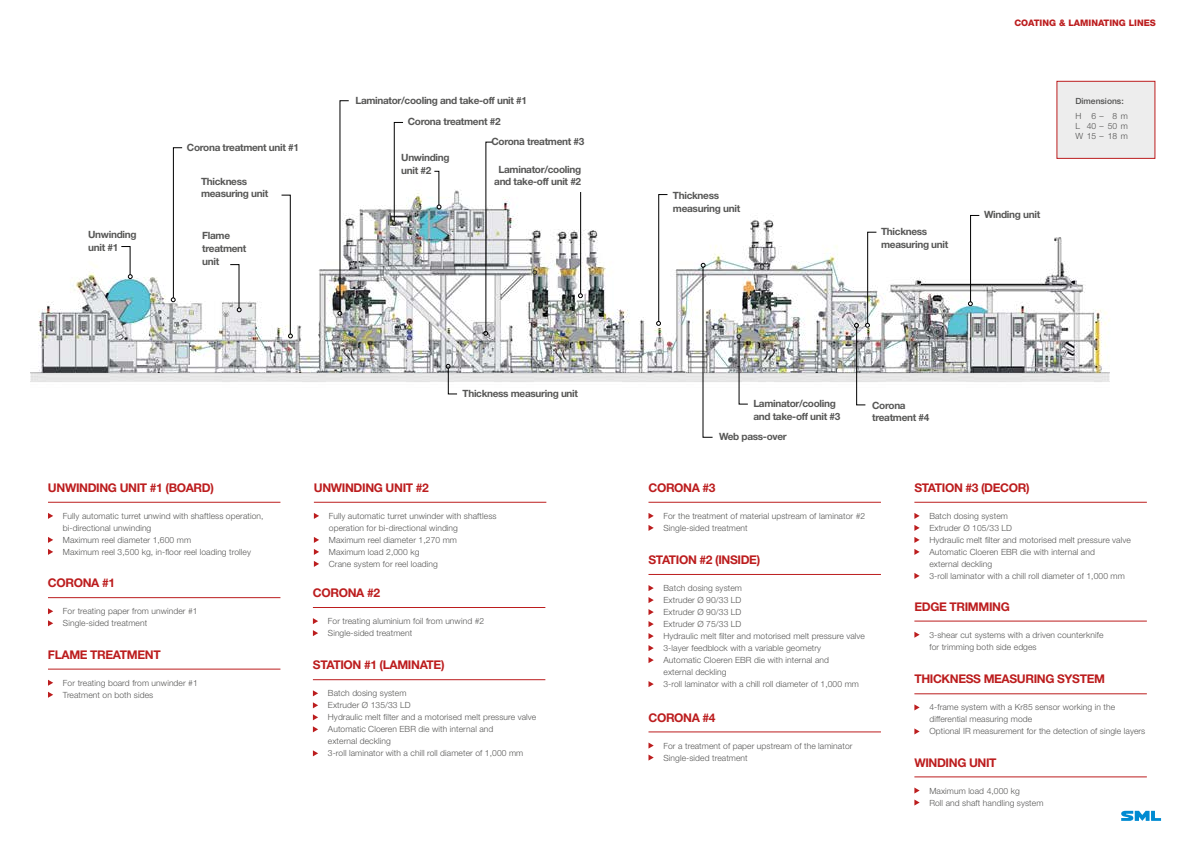
<style>
.page{position:relative;width:1185px;height:842px;background:#fff}
.page>*{position:absolute;margin:0;border:0;box-sizing:border-box;transform-origin:0 0}
.t1{font:700 12px "Helvetica Neue LT Std";letter-spacing:-.03em;color:#bc1d1e}
.t2{font:700 10px/12.9px "Helvetica Neue LT Std";letter-spacing:-.03em;color:#575756}
.t3{font:800 9px "Helvetica Neue LT Std";color:#bc1d1e}
.t4{font:300 8.5px/12px "Helvetica Neue LT Std";letter-spacing:.01em;color:#575756}
.t5{font:500 8.5px "Helvetica Neue LT Std";color:#575756}
</style>
<div class="page">
<svg style="left:738px;top:394px;width:10px;height:10px"></svg>
<svg style="left:856px;top:394px;width:10px;height:11px"></svg>
<svg style="left:702px;top:394px;width:11px;height:44px"></svg>
<svg style="left:393px;top:122px;width:10px;height:28px"></svg>
<svg style="left:339px;top:100px;width:10px;height:50px"></svg>
<svg style="left:485px;top:142px;width:8px;height:8px"></svg>
<svg style="left:172px;top:147px;width:10px;height:3px"></svg>
<svg style="left:1121px;top:811px;width:40px;height:10px"></svg>
<div style="left:1056px;top:81px;width:99px;height:78px;background:#ededed;border:1px solid #bc1d1e"></div>
<hr style="left:648px;top:502px;width:233px;height:1px;background:#bc1d1e">
<svg style="left:648px;top:513px;width:6px;height:6px"></svg>
<svg style="left:648px;top:525px;width:6px;height:6px"></svg>
<hr style="left:648px;top:731px;width:233px;height:1px;background:#bc1d1e">
<svg style="left:648px;top:742px;width:6px;height:6px"></svg>
<svg style="left:648px;top:754px;width:6px;height:6px"></svg>
<hr style="left:914px;top:621px;width:233px;height:1px;background:#bc1d1e">
<svg style="left:914px;top:632px;width:6px;height:6px"></svg>
<hr style="left:313px;top:679px;width:232px;height:1px;background:#bc1d1e">
<svg style="left:313px;top:690px;width:5px;height:6px"></svg>
<svg style="left:313px;top:702px;width:5px;height:6px"></svg>
<svg style="left:313px;top:714px;width:5px;height:6px"></svg>
<svg style="left:313px;top:726px;width:5px;height:6px"></svg>
<svg style="left:313px;top:750px;width:5px;height:6px"></svg>
<hr style="left:648px;top:574px;width:233px;height:1px;background:#bc1d1e">
<svg style="left:648px;top:585px;width:6px;height:6px"></svg>
<svg style="left:648px;top:597px;width:6px;height:6px"></svg>
<svg style="left:648px;top:609px;width:6px;height:6px"></svg>
<svg style="left:648px;top:621px;width:6px;height:6px"></svg>
<svg style="left:648px;top:633px;width:6px;height:6px"></svg>
<svg style="left:648px;top:645px;width:6px;height:6px"></svg>
<svg style="left:648px;top:657px;width:6px;height:6px"></svg>
<svg style="left:648px;top:681px;width:6px;height:6px"></svg>
<hr style="left:914px;top:502px;width:233px;height:1px;background:#bc1d1e">
<svg style="left:914px;top:513px;width:6px;height:6px"></svg>
<svg style="left:914px;top:525px;width:6px;height:6px"></svg>
<svg style="left:914px;top:537px;width:6px;height:6px"></svg>
<svg style="left:914px;top:549px;width:6px;height:6px"></svg>
<svg style="left:914px;top:573px;width:6px;height:6px"></svg>
<hr style="left:914px;top:693px;width:233px;height:1px;background:#bc1d1e">
<svg style="left:914px;top:704px;width:6px;height:6px"></svg>
<svg style="left:914px;top:728px;width:6px;height:6px"></svg>
<hr style="left:48px;top:669px;width:232px;height:1px;background:#bc1d1e">
<svg style="left:48px;top:680px;width:5px;height:6px"></svg>
<svg style="left:48px;top:692px;width:5px;height:6px"></svg>
<hr style="left:48px;top:597px;width:232px;height:1px;background:#bc1d1e">
<svg style="left:48px;top:608px;width:5px;height:6px"></svg>
<svg style="left:48px;top:620px;width:5px;height:6px"></svg>
<hr style="left:314px;top:502px;width:232px;height:1px;background:#bc1d1e">
<svg style="left:314px;top:513px;width:5px;height:6px"></svg>
<svg style="left:314px;top:537px;width:5px;height:6px"></svg>
<svg style="left:314px;top:549px;width:5px;height:6px"></svg>
<svg style="left:314px;top:561px;width:5px;height:6px"></svg>
<hr style="left:313px;top:607px;width:232px;height:1px;background:#bc1d1e">
<svg style="left:313px;top:618px;width:5px;height:6px"></svg>
<svg style="left:313px;top:630px;width:5px;height:6px"></svg>
<hr style="left:48px;top:502px;width:232px;height:1px;background:#bc1d1e">
<svg style="left:48px;top:513px;width:5px;height:6px"></svg>
<svg style="left:48px;top:537px;width:5px;height:6px"></svg>
<svg style="left:48px;top:549px;width:5px;height:6px"></svg>
<hr style="left:914px;top:776px;width:233px;height:1px;background:#bc1d1e">
<svg style="left:914px;top:787px;width:6px;height:6px"></svg>
<svg style="left:914px;top:799px;width:6px;height:6px"></svg>
<img style="left:30px;top:150px;width:1126px;height:244px">
<p class="t2" style="left:88px;top:228px;width:50px">Unwinding unit #1</p>
<p class="t2" style="left:187px;top:140px;width:114px">Corona treatment unit #1</p>
<p class="t2" style="left:201px;top:174px;width:69px">Thickness measuring unit</p>
<p class="t2" style="left:202px;top:229px;width:46px">Flame treatment unit</p>
<p class="t2" style="left:355px;top:93px;width:173px">Laminator/cooling and take-off unit #1</p>
<p class="t2" style="left:408px;top:115px;width:94px">Corona treatment #2</p>
<p class="t2" style="left:401px;top:151px;width:50px">Unwinding unit #2</p>
<p class="t2" style="left:491px;top:135px;width:94px">Corona treatment #3</p>
<p class="t2" style="left:494px;top:162px;width:88px;text-align:center">Laminator/cooling and take-off unit #2</p>
<h1 class="t1" style="left:48px;top:480px;width:168px">UNWINDING UNIT #1 (BOARD)</h1>
<p class="t4" style="left:63px;top:510px;width:202px">Fully automatic turret unwind with shaftless operation, bi-directional unwinding<br>Maximum reel diameter 1,600 mm<br>Maximum reel 3,500 kg, in-floor reel loading trolley</p>
<h1 class="t1" style="left:48px;top:576px;width:69px">CORONA #1</h1>
<p class="t4" style="left:63px;top:605px;width:136px">For treating paper from unwinder #1<br>Single-sided treatment</p>
<h1 class="t1" style="left:48px;top:647px;width:114px">FLAME TREATMENT</h1>
<p class="t4" style="left:63px;top:676px;width:136px">For treating board from unwinder #1<br>Treatment on both sides</p>
<p class="t2" style="left:463px;top:387px;width:117px">Thickness measuring unit</p>
<h1 class="t1" style="left:314px;top:480px;width:116px">UNWINDING UNIT #2</h1>
<p class="t4" style="left:329px;top:510px;width:169px">Fully automatic turret unwinder with shaftless operation for bi-directional winding<br>Maximum reel diameter 1,270 mm<br>Maximum load 2,000 kg<br>Crane system for reel loading</p>
<h1 class="t1" style="left:313px;top:585px;width:69px">CORONA #2</h1>
<p class="t4" style="left:328px;top:615px;width:158px">For treating aluminium foil from unwind #2<br>Single-sided treatment</p>
<h1 class="t1" style="left:313px;top:658px;width:133px">STATION #1 (LAMINATE)</h1>
<p class="t4" style="left:328px;top:687px;width:210px">Batch dosing system<br>Extruder Ø 135/33 LD<br>Hydraulic melt filter and a motorised melt pressure valve Automatic Cloeren EBR die with internal and<br>external deckling<br>3-roll laminator with a chill roll diameter of 1,000 mm</p>
<p class="t3" style="left:1014px;top:17px;width:143px">COATING &amp; LAMINATING LINES</p>
<p class="t2" style="left:673px;top:188px;width:69px">Thickness measuring unit</p>
<p class="t2" style="left:881px;top:225px;width:69px">Thickness measuring unit</p>
<p class="t2" style="left:984px;top:208px;width:58px">Winding unit</p>
<p class="t5" style="left:1075px;top:96px;width:50px">Dimensions:</p>
<p class="t4" style="left:1075px;top:111px;width:54px;line-height:10.2px;text-align:justify">H 6 – 8 m L 40 – 50 m W 15 – 18 m</p>
<p class="t2" style="left:753px;top:397px;width:88px">Laminator/cooling and take-off unit #3</p>
<p class="t2" style="left:872px;top:398px;width:59px">Corona treatment #4</p>
<p class="t2" style="left:719px;top:430px;width:69px">Web pass-over</p>
<h1 class="t1" style="left:648px;top:480px;width:69px">CORONA #3</h1>
<p class="t4" style="left:663px;top:510px;width:203px">For the treatment of material upstream of laminator #2<br>Single-sided treatment</p>
<h1 class="t1" style="left:648px;top:552px;width:113px">STATION #2 (INSIDE)</h1>
<p class="t4" style="left:663px;top:582px;width:203px">Batch dosing system<br>Extruder Ø 90/33 LD<br>Extruder Ø 90/33 LD<br>Extruder Ø 75/33 LD<br>Hydraulic melt filter and motorised melt pressure valve<br>3-layer feedblock with a variable geometry<br>Automatic Cloeren EBR die with internal and<br>external deckling<br>3-roll laminator with a chill roll diameter of 1,000 mm</p>
<h1 class="t1" style="left:648px;top:710px;width:69px">CORONA #4</h1>
<p class="t4" style="left:663px;top:739px;width:191px">For a treatment of paper upstream of the laminator<br>Single-sided treatment</p>
<h1 class="t1" style="left:914px;top:480px;width:117px">STATION #3 (DECOR)</h1>
<p class="t4" style="left:929px;top:510px;width:203px">Batch dosing system<br>Extruder Ø 105/33 LD<br>Hydraulic melt filter and motorised melt pressure valve Automatic Cloeren EBR die with internal and<br>external deckling<br>3-roll laminator with a chill roll diameter of 1,000 mm</p>
<h1 class="t1" style="left:914px;top:599px;width:97px">EDGE TRIMMING</h1>
<p class="t4" style="left:929px;top:628px;width:176px">3-shear cut systems with a driven counterknife for trimming both side edges</p>
<h1 class="t1" style="left:914px;top:672px;width:192px">THICKNESS MEASURING SYSTEM</h1>
<p class="t4" style="left:929px;top:701px;width:217px">4-frame system with a Kr85 sensor working in the differential measuring mode<br>Optional IR measurement for the detection of single layers</p>
<h1 class="t1" style="left:914px;top:755px;width:84px">WINDING UNIT</h1>
<p class="t4" style="left:929px;top:784px;width:116px">Maximum load 4,000 kg<br>Roll and shaft handling system</p>
</div>
